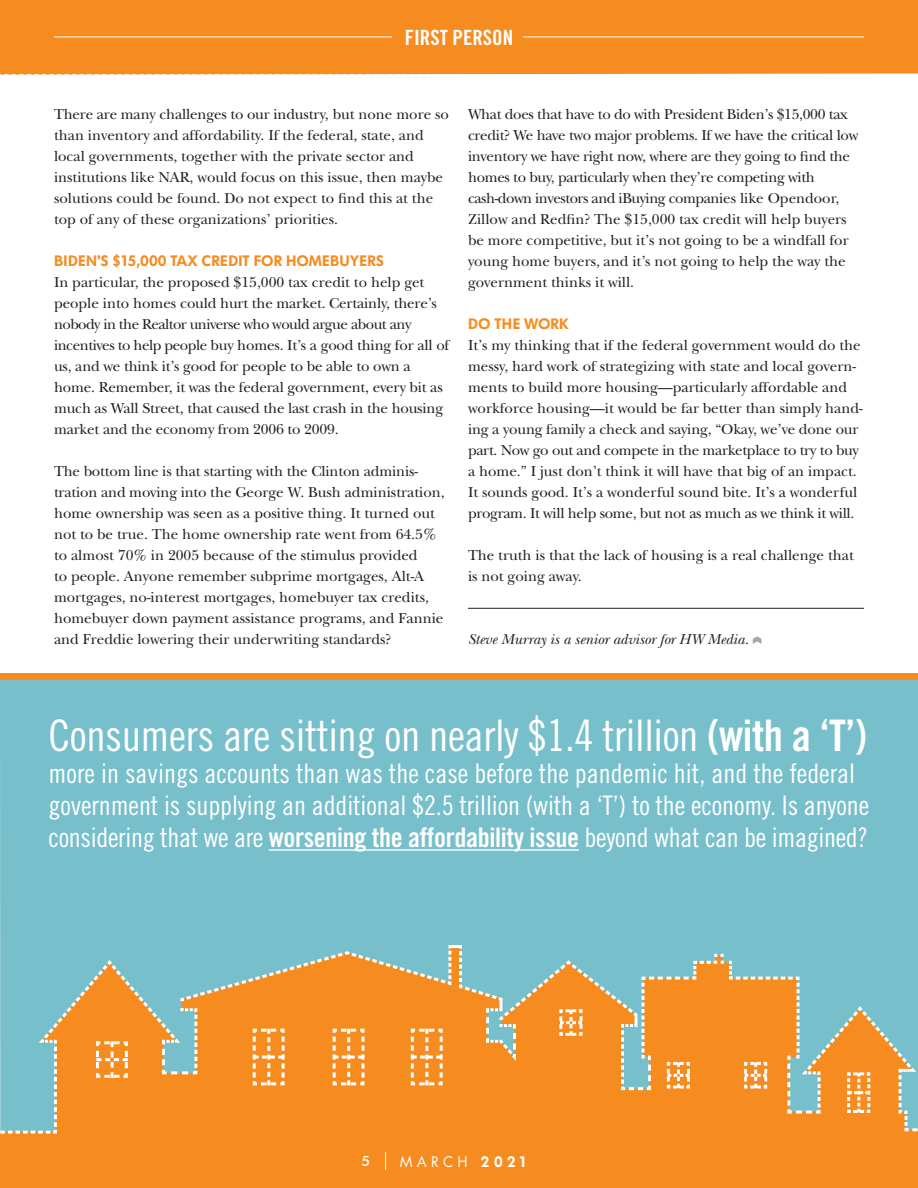
<style>
.page{position:relative;width:918px;height:1188px;background:#fff}
.page>*{position:absolute;margin:0;border:0;box-sizing:border-box;transform-origin:0 0}
.t1{font:43.5px "Trade Gothic LT Std Cn 18";letter-spacing:-.01em;color:#fff}
.t2{font:27px/32.4px "Trade Gothic LT Std Cn 18";letter-spacing:-.005em;color:#fff}
.t3{font:21px "Trade Gothic LT Std Bd Cn 20";color:#fff}
.t4{font:15px/21px "New Baskerville";color:#231f20}
.t5{font:15px/21px "New Baskerville";letter-spacing:-.02em;color:#231f20}
.t6{font:600 15px "Futura BQ";color:#f68b1f}
.t7{font:italic 15px "New Baskerville";color:#231f20}
.t8{font:14.25px "Futura Std";letter-spacing:.3em;color:#fff}
.t9{font:500 14.25px "Futura BT";color:#fff}
.s1{font-family:"Trade Gothic LT Std Bd Cn 20"}
.s2{font-family:"Futura BQ";font-weight:600;font-size:15px}
</style>
<div class="page">
<div style="left:0;top:680px;width:918px;height:264px;background:#77bfcb"></div>
<hr style="left:269px;top:849px;width:310px;height:2px;background:#fff">
<div style="left:0;top:1135px;width:918px;height:53px;background:#f68b1f"></div>
<svg style="left:0;top:944px;width:918px;height:191px;background:#ce9f5d"></svg>
<div style="left:0;top:0;width:918px;height:73px;background:#f68b1f"></div>
<svg style="left:385px;top:1152px;width:1px;height:18px"></svg>
<hr style="left:54px;top:37px;width:338px;height:1px;background:#fff">
<hr style="left:523px;top:37px;width:341px;height:1px;background:#fff">
<hr style="left:468px;top:608px;width:396px;height:1px;background:#231f20">
<svg style="left:753px;top:636px;width:9px;height:8px"></svg>
<div style="left:0;top:673px;width:918px;height:7px;background:#f68b1f"></div>
<svg style="left:0;top:73px;width:918px;height:2px"></svg>
<p class="t3" style="left:405px;top:25px;width:110px">FIRST PERSON</p>
<p class="t4" style="left:54px;top:104px;width:396px">There are many challenges to our industry, but none more so than inventory and affordability. If the federal, state, and local governments, together with the private sector and institutions like NAR, would focus on this issue, then maybe solutions could be found. Do not expect to find this at the top of any of these organizations’ priorities.</p>
<p class="t6" style="left:54px;top:252px;width:332px">BIDEN’S $15,000 TAX CREDIT FOR HOMEBUYERS</p>
<p class="t4" style="left:54px;top:272px;width:397px">In particular, the proposed $15,000 tax credit to help get people into homes could hurt the market. Certainly, there’s nobody in the Realtor universe who would argue about any incentives to help people buy homes. It’s a good thing for all of us, and we think it’s good for people to be able to own a home. Remember, it was the federal government, every bit as much as Wall Street, that caused the last crash in the housing market and the economy from 2006 to 2009.</p>
<p class="t4" style="left:54px;top:461px;width:392px">The bottom line is that starting with the Clinton adminis&shy;tration and moving into the George W. Bush administration, home ownership was seen as a positive thing. It turned out not to be true. The home ownership rate went from 64.5% to almost 70% in 2005 because of the stimulus provided<br>to people. Anyone remember subprime mortgages, Alt-A mortgages, no-interest mortgages, homebuyer tax credits, homebuyer down payment assistance programs, and Fannie and Freddie lowering their underwriting standards?</p>
<p class="t5" style="left:468px;top:104px;width:392px">What does that have to do with President Biden’s $15,000 tax credit? We have two major problems. If we have the critical low inventory we have right now, where are they going to find the homes to buy, particularly when they’re competing with cash-down investors and iBuying companies like Opendoor, Zillow and Redfin? The $15,000 tax credit will help buyers be more competitive, but it’s not going to be a windfall for young home buyers, and it’s not going to help the way the government thinks it will.</p>
<p class="t6" style="left:468px;top:315px;width:102px">DO THE WORK</p>
<p class="t4" style="left:468px;top:335px;width:396px">It’s my thinking that if the federal government would do the messy, hard work of strategizing with state and local govern&shy;ments to build more housing—particularly affordable and workforce housing—it would be far better than simply hand&shy;ing a young family a check and saying, “Okay, we’ve done our part. Now go out and compete in the marketplace to try to buy a home.” I just don’t think it will have that big of an impact.<br>It sounds good. It’s a wonderful sound bite. It’s a wonderful program. It will help some, but not as much as we think it will.</p>
<p class="t4" style="left:468px;top:545px;width:387px">The truth is that the lack of housing is a real challenge that is not going away.</p>
<p class="t7" style="left:468px;top:630px;width:282px">Steve Murray is a senior advisor for HW Media.</p>
<p class="t1" style="left:49px;top:709px;width:820px">Consumers are sitting on nearly $1.4 trillion <span class="s1">(with a ‘T’)</span></p>
<p class="t2" style="left:49px;top:756px;width:822px">more in savings accounts than was the case before the pandemic hit, and the federal government is supplying an additional $2.5 trillion (with a ‘T’) to the economy. Is anyone considering that we are <span class="s1">worsening the affordability issue</span> beyond what can be imagined?</p>
<p class="t9" style="left:362px;top:1152px;width:10px">5</p>
<p class="t8" style="left:400px;top:1152px;width:129px">MARCH <span class="s2">2021</span></p>
</div>
